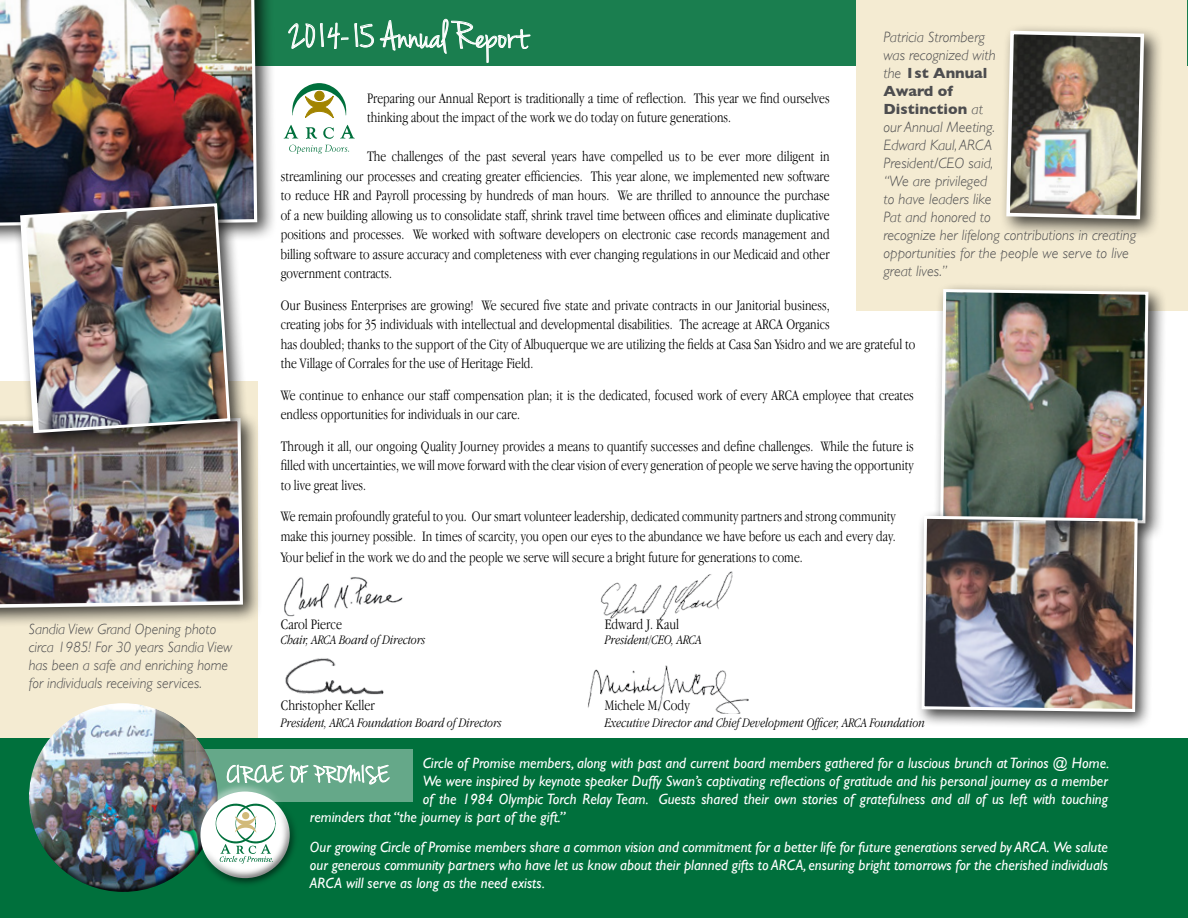
<style>
.page{position:relative;width:1188px;height:918px;background:#fff}
.page>*{position:absolute;margin:0;border:0;box-sizing:border-box;transform-origin:0 0}
.t1{font:40.5px "Jenna Sue";color:#fff}
.t2{font:300 15px/19.5px "Apple Garamond";color:#000}
.t3{font:italic 15px/18px "Gill Sans";color:#fff;text-align:justify}
.t4{font:italic 300 15px/18px "Gill Sans";color:#4d4d4f}
.t5{font:italic 300 13.5px "Apple Garamond";color:#000}
.s1{font-weight:700;font-style:normal}
</style>
<div class="page">
<div style="left:0;top:0;width:1188px;height:66px;background:#1a7e4f"></div>
<div style="left:857px;top:0;width:331px;height:310px;background:#f4ebd2"></div>
<div style="left:999px;top:23px;width:165px;height:216px;background:#000;opacity:.75"></div>
<img style="left:1004px;top:29px;width:142px;height:192px">
<div style="left:0;top:381px;width:257px;height:369px;background:#f4ebd2"></div>
<svg style="left:306px;top:127px;width:11px;height:12px"></svg>
<svg style="left:340px;top:125px;width:15px;height:14px"></svg>
<svg style="left:284px;top:125px;width:14px;height:14px"></svg>
<svg style="left:292px;top:83px;width:55px;height:35px"></svg>
<svg style="left:323px;top:127px;width:11px;height:12px"></svg>
<svg style="left:289px;top:145px;width:60px;height:9px"></svg>
<img style="left:284px;top:577px;width:119px;height:40px">
<img style="left:588px;top:665px;width:161px;height:49px">
<img style="left:601px;top:571px;width:132px;height:50px">
<hr style="left:1187px;top:0;width:1px;height:66px;background:#00703c">
<div style="left:0;top:739px;width:1188px;height:179px;background:#00703c"></div>
<div style="left:198px;top:750px;width:215px;height:52px;background:#65a889"></div>
<div style="left:28px;top:700px;width:181px;height:145px;background:#fff;opacity:.75"></div>
<div style="left:32px;top:733px;width:187px;height:159px;background:#000;opacity:.75"></div>
<svg style="left:288px;top:18px;width:242px;height:45px"></svg>
<svg style="left:227px;top:764px;width:57px;height:17px"></svg>
<svg style="left:290px;top:764px;width:100px;height:21px"></svg>
<div style="left:191px;top:781px;width:95px;height:73px;background:#fff;opacity:.75"></div>
<div style="left:197px;top:803px;width:103px;height:86px;background:#000;opacity:.75"></div>
<div style="left:0;top:0;width:277px;height:246px;background:#000;opacity:.75"></div>
<img style="left:0;top:0;width:259px;height:228px">
<img style="left:285px;top:658px;width:99px;height:37px">
<div style="left:933px;top:282px;width:234px;height:260px;background:#000;opacity:.75"></div>
<img style="left:939px;top:288px;width:211px;height:222px">
<div style="left:915px;top:510px;width:240px;height:219px;background:#000;opacity:.75"></div>
<img style="left:920px;top:514px;width:219px;height:200px">
<div style="left:0;top:411px;width:263px;height:217px;background:#000;opacity:.75"></div>
<img style="left:0;top:416px;width:245px;height:194px">
<div style="left:13px;top:197px;width:236px;height:254px;background:#000;opacity:.75"></div>
<img style="left:19px;top:202px;width:213px;height:233px">
<p class="t4" style="left:29px;top:620px;width:205px">Sandia View Grand Opening photo circa 1985! For 30 years Sandia View has been a safe and enriching home for individuals receiving services.</p>
<h1 class="t1" style="left:290px;top:12px;width:239px">2014-15 Annual Report</h1>
<p class="t4" style="left:884px;top:28px;width:254px">Patricia Stromberg<br>was recognized with<br>the <span class="s1">1st Annual<br>Award of<br>Distinction</span> at<br>our Annual Meeting.<br>Edward Kaul, ARCA<br>President/CEO said,<br>“We are privileged<br>to have leaders like<br>Pat and honored to<br>recognize her lifelong contributions in creating opportunities for the people we serve to live great lives.”</p>
<p class="t2" style="left:367px;top:88px;width:464px">Preparing our Annual Report is traditionally a time of reflection. This year we find ourselves thinking about the impact of the work we do today on future generations.</p>
<p class="t2" style="left:281px;top:146px;width:550px;text-align:justify;text-indent:86px">The challenges of the past several years have compelled us to be ever more diligent in streamlining our processes and creating greater efficiencies. This year alone, we implemented new software to reduce HR and Payroll processing by hundreds of man hours. We are thrilled to announce the purchase of a new building allowing us to consolidate staff, shrink travel time between offices and eliminate duplicative positions and processes. We worked with software developers on electronic case records management and billing software to assure accuracy and completeness with ever changing regulations in our Medicaid and other government contracts.</p>
<p class="t2" style="left:281px;top:295px;width:636px">Our Business Enterprises are growing! We secured five state and private contracts in our Janitorial business,<br>creating jobs for 35 individuals with intellectual and developmental disabilities. The acreage at ARCA Organics<br>has doubled; thanks to the support of the City of Albuquerque we are utilizing the fields at Casa San Ysidro and we are grateful to the Village of Corrales for the use of Heritage Field.</p>
<p class="t2" style="left:281px;top:385px;width:635px">We continue to enhance our staff compensation plan; it is the dedicated, focused work of every ARCA employee that creates endless opportunities for individuals in our care.</p>
<p class="t2" style="left:281px;top:436px;width:635px;text-align:justify">Through it all, our ongoing Quality Journey provides a means to quantify successes and define challenges. While the future is filled with uncertainties, we will move forward with the clear vision of every generation of people we serve having the opportunity to live great lives.</p>
<p class="t2" style="left:281px;top:506px;width:617px">We remain profoundly grateful to you. Our smart volunteer leadership, dedicated community partners and strong community make this journey possible. In times of scarcity, you open our eyes to the abundance we have before us each and every day.</p>
<p class="t2" style="left:281px;top:547px;width:523px">Your belief in the work we do and the people we serve will secure a bright future for generations to come.</p>
<p class="t2" style="left:281px;top:614px;width:63px">Carol Pierce</p>
<p class="t2" style="left:605px;top:614px;width:76px">Edward J. Kaul</p>
<p class="t5" style="left:281px;top:632px;width:146px">Chair, ARCA Board of Directors</p>
<p class="t5" style="left:605px;top:632px;width:98px">President/CEO, ARCA</p>
<p class="t2" style="left:281px;top:695px;width:96px">Christopher Keller</p>
<p class="t2" style="left:605px;top:695px;width:86px">Michele M. Cody</p>
<p class="t5" style="left:281px;top:714px;width:223px">President, ARCA Foundation Board of Directors</p>
<p class="t5" style="left:605px;top:714px;width:322px">Executive Director and Chief Development Officer, ARCA Foundation</p>
<p class="t3" style="left:423px;top:753px;width:688px">Circle of Promise members, along with past and current board members gathered for a luscious brunch at Torinos @ Home.</p>
<p class="t3" style="left:423px;top:771px;width:687px">We were inspired by keynote speaker Duffy Swan’s captivating reflections of gratitude and his personal journey as a member</p>
<p class="t3" style="left:423px;top:789px;width:687px">of the 1984 Olympic Torch Relay Team. Guests shared their own stories of gratefulness and all of us left with touching</p>
<p class="t3" style="left:310px;top:807px;width:257px">reminders that “the journey is part of the gift.”</p>
<p class="t3" style="left:310px;top:837px;width:799px">Our growing Circle of Promise members share a common vision and commitment for a better life for future generations served by ARCA. We salute our generous community partners who have let us know about their planned gifts to ARCA, ensuring bright tomorrows for the cherished individuals ARCA will serve as long as the need exists.</p>
</div>
